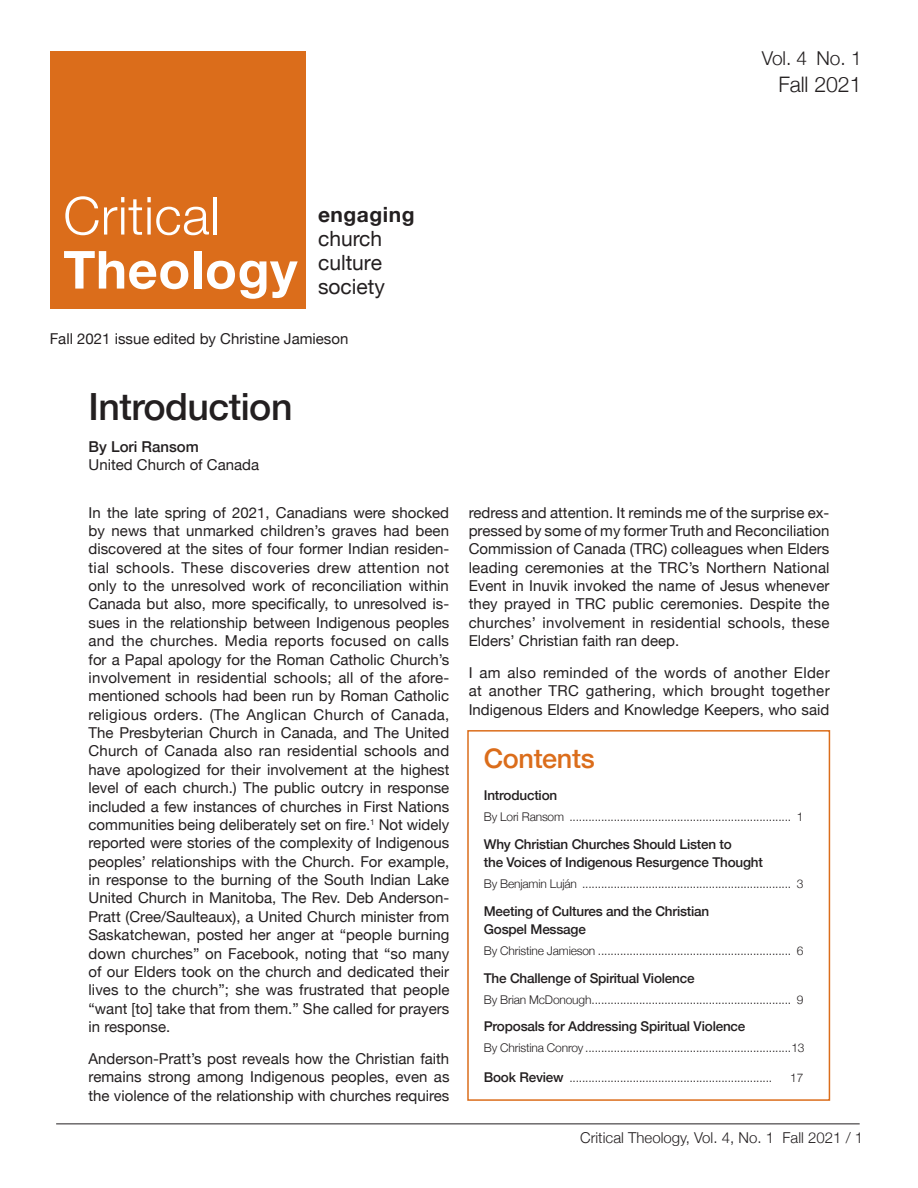
<style>
.page{position:relative;width:918px;height:1188px;background:#fff}
.page>*{position:absolute;margin:0;border:0;box-sizing:border-box;transform-origin:0 0}
.t1{font:300 52.5px "Helvetica Neue";letter-spacing:.01em;color:#fff}
.t2{font:700 52.5px "Helvetica Neue";letter-spacing:.01em;color:#fff}
.t3{font:500 37.5px "Helvetica Neue";letter-spacing:-.015em;color:#231f20}
.t4{font:500 27px "Helvetica Neue";letter-spacing:-.015em;color:#db6d1b}
.t5{font:300 21.3px "Helvetica Neue";letter-spacing:-.005em;color:#231f20}
.t6{font:21px/24px "Helvetica Neue";color:#231f20}
.t7{font:700 21px "Helvetica Neue";letter-spacing:.025em;color:#231f20}
.t8{font:300 19.2px "Helvetica Neue";color:#231f20}
.t9{font:15px/18.3px "Helvetica Neue";color:#231f20;text-align:justify}
.t10{font:300 15px "Helvetica Neue";color:#231f20}
.t11{font:500 15px "Helvetica Neue";color:#231f20}
.t12{font:500 13.5px/18.8px "Helvetica Neue";letter-spacing:-.015em;color:#231f20}
.t13{font:300 12px "Helvetica Neue";letter-spacing:-.015em;color:#231f20}
.s1{font-weight:500;font-size:13.5px}
</style>
<div class="page">
<hr style="left:56px;top:1124px;width:804px;height:1px;background:#231f20">
<div style="left:50px;top:52px;width:256px;height:257px;background:#db6d1b"></div>
<div style="left:467px;top:730px;width:363px;height:371px;border:2px solid #db6d1b"></div>
<p class="t8" style="left:762px;top:43px;width:101px">Vol. 4 No. 1</p>
<h3 class="t5" style="left:778px;top:68px;width:85px">Fall 2021</h3>
<h1 class="t1" style="left:63px;top:173px;width:158px">Critical</h1>
<h1 class="t2" style="left:63px;top:229px;width:236px">Theology</h1>
<p class="t9" style="left:50px;top:331px;width:300px">Fall 2021 issue edited by Christine Jamieson</p>
<h3 class="t7" style="left:318px;top:198px;width:98px">engaging</h3>
<h3 class="t6" style="left:318px;top:228px;width:68px">church culture society</h3>
<h2 class="t3" style="left:89px;top:377px;width:206px">Introduction</h2>
<p class="t11" style="left:89px;top:435px;width:112px">By Lori Ransom</p>
<p class="t9" style="left:89px;top:457px;width:172px">United Church of Canada</p>
<p class="t9" style="left:89px;top:504px;width:362px">In the late spring of 2021, Canadians were shocked by news that unmarked children’s graves had been discovered at the sites of four former Indian residen&shy;tial schools. These discoveries drew attention not only to the unresolved work of reconciliation within Canada but also, more specifically, to unresolved is&shy;sues in the relationship between Indigenous peoples and the churches. Media reports focused on calls for a Papal apology for the Roman Catholic Church’s involvement in residential schools; all of the afore&shy;mentioned schools had been run by Roman Catholic religious orders. (The Anglican Church of Canada, The Presbyterian Church in Canada, and The United Church of Canada also ran residential schools and have apologized for their involvement at the highest level of each church.) The public outcry in response included a few instances of churches in First Nations communities being deliberately set on fire.<sup>1</sup> Not widely reported were stories of the complexity of Indigenous peoples’ relationships with the Church. For example, in response to the burning of the South Indian Lake United Church in Manitoba, The Rev. Deb Anderson-Pratt (Cree/Saulteaux), a United Church minister from Saskatchewan, posted her anger at “people burning down churches” on Facebook, noting that “so many of our Elders took on the church and dedicated their lives to the church”; she was frustrated that people “want [to] take that from them.” She called for prayers in response.</p>
<p class="t9" style="left:89px;top:1050px;width:362px">Anderson-Pratt’s post reveals how the Christian faith remains strong among Indigenous peoples, even as the violence of the relationship with churches requires</p>
<p class="t9" style="left:469px;top:504px;width:362px">redress and attention. It reminds me of the surprise ex&shy;pressed by some of my former Truth and Reconciliation Commission of Canada (TRC) colleagues when Elders leading ceremonies at the TRC’s Northern National Event in Inuvik invoked the name of Jesus whenever they prayed in TRC public ceremonies. Despite the churches’ involvement in residential schools, these Elders’ Christian faith ran deep.</p>
<p class="t9" style="left:469px;top:664px;width:362px">I am also reminded of the words of another Elder at another TRC gathering, which brought together Indigenous Elders and Knowledge Keepers, who said</p>
<h3 class="t4" style="left:484px;top:737px;width:112px">Contents</h3>
<p class="t12" style="left:484px;top:785px;width:75px">Introduction</p>
<p class="t13" style="left:484px;top:807px;width:321px">By Lori Ransom ...................................................................... 1</p>
<p class="t12" style="left:484px;top:833px;width:281px">Why Christian Churches Should Listen to<br>the Voices of Indigenous Resurgence Thought</p>
<p class="t13" style="left:484px;top:874px;width:321px">By Benjamin Luján .................................................................. 3</p>
<p class="t12" style="left:484px;top:900px;width:227px">Meeting of Cultures and the Christian<br>Gospel Message</p>
<p class="t13" style="left:484px;top:941px;width:321px">By Christine Jamieson ............................................................. 6</p>
<p class="t12" style="left:484px;top:968px;width:212px">The Challenge of Spiritual Violence</p>
<p class="t13" style="left:484px;top:990px;width:321px">By Brian McDonough............................................................... 9</p>
<p class="t12" style="left:484px;top:1016px;width:263px">Proposals for Addressing Spiritual Violence</p>
<p class="t13" style="left:484px;top:1038px;width:322px">By Christina Conroy .................................................................13</p>
<p class="t13" style="left:484px;top:1068px;width:290px"><span class="s1">Book Review</span> ................................................................</p>
<p class="t13" style="left:790px;top:1068px;width:15px">17</p>
<p class="t10" style="left:580px;top:1125px;width:285px">Critical Theology, Vol. 4, No. 1 Fall 2021 / 1</p>
</div>
